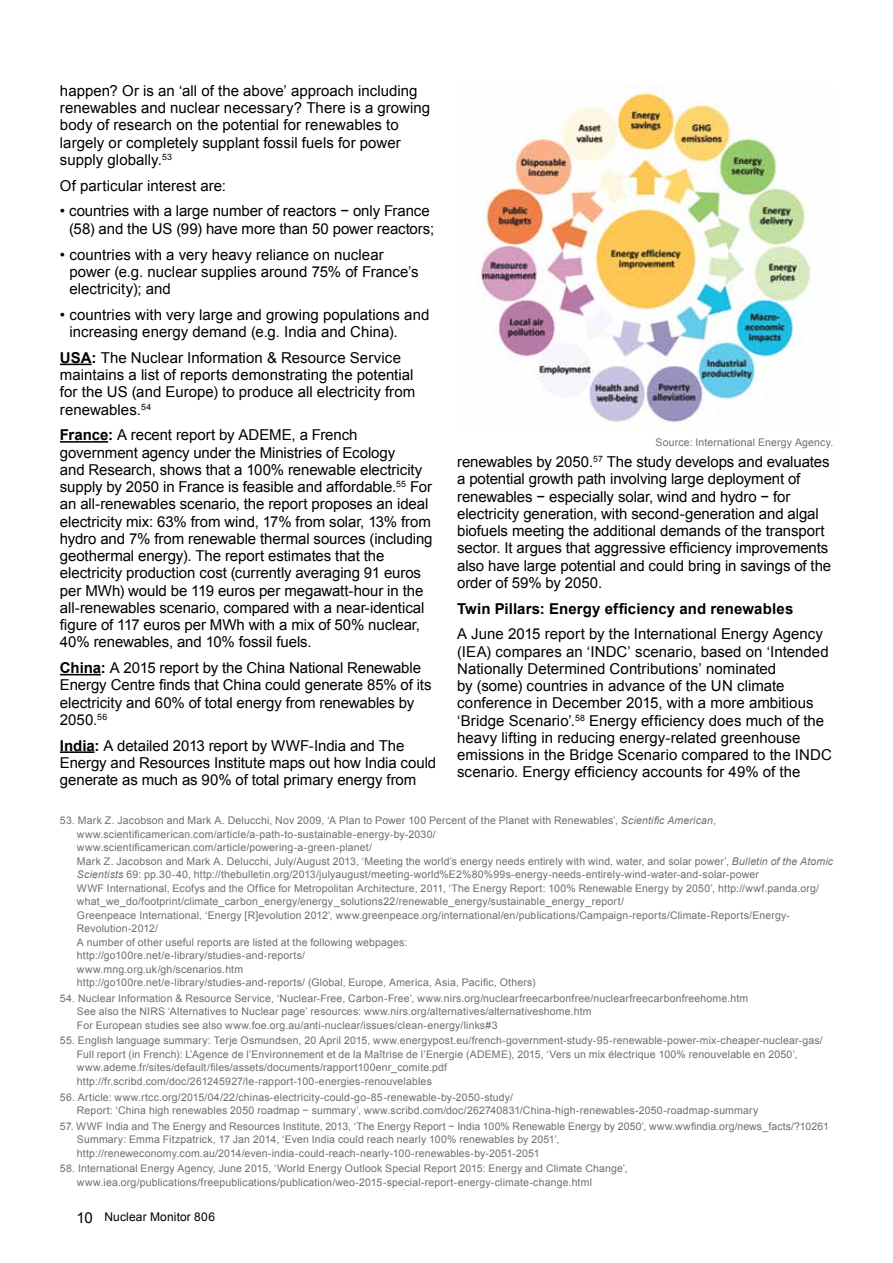
<style>
.page{position:relative;width:893px;height:1263px;background:#fff}
.page>*{position:absolute;margin:0;border:0;box-sizing:border-box;transform-origin:0 0}
.t1{font:15px/17.2px "Arial";letter-spacing:-.005em;color:#000}
.t2{font:700 15px "Arial";letter-spacing:.01em;color:#000}
.t3{font:12px "Arial";letter-spacing:.015em;color:#000}
.t4{font:10.5px/13.5px "Arial";letter-spacing:.015em;color:#6d6e71}
.s1{font-weight:700}
.s2{font-style:italic}
.s3{font-size:15px}
</style>
<div class="page">
<hr style="left:60px;top:364px;width:32px;height:1px;background:#000">
<hr style="left:60px;top:441px;width:48px;height:2px;background:#000">
<hr style="left:60px;top:674px;width:41px;height:1px;background:#000">
<hr style="left:60px;top:751px;width:35px;height:2px;background:#000">
<img style="left:475px;top:85px;width:336px;height:341px">
<h1 class="t1" style="left:60px;top:82px;width:372px">happen? Or is an ‘all of the above’ approach including renewables and nuclear necessary? There is a growing body of research on the potential for renewables to largely or completely supplant fossil fuels for power supply globally.<sup>53</sup></h1>
<h1 class="t1" style="left:60px;top:177px;width:167px">Of particular interest are:</h1>
<h1 class="t1" style="left:60px;top:203px;width:376px;text-align:right">• countries with a large number of reactors − only France (58) and the US (99) have more than 50 power reactors;</h1>
<h1 class="t1" style="left:69px;top:246px;width:351px;text-indent:-9px">• countries with a very heavy reliance on nuclear power (e.g. nuclear supplies around 75% of France’s electricity); and</h1>
<h1 class="t1" style="left:69px;top:306px;width:361px;text-indent:-9px">• countries with very large and growing populations and increasing energy demand (e.g. India and China).</h1>
<h1 class="t1" style="left:60px;top:349px;width:357px"><span class="s1">USA:</span> The Nuclear Information &amp; Resource Service maintains a list of reports demonstrating the potential for the US (and Europe) to produce all electricity from renewables.<sup>54</sup></h1>
<p class="t1" style="left:60px;top:427px;width:374px"><span class="s1">France:</span> A recent report by ADEME, a French government agency under the Ministries of Ecology<br>and Research, shows that a 100% renewable electricity supply by 2050 in France is feasible and affordable.<sup>55</sup> For an all-renewables scenario, the report proposes an ideal electricity mix: 63% from wind, 17% from solar, 13% from hydro and 7% from renewable thermal sources (including geothermal energy). The report estimates that the electricity production cost (currently averaging 91 euros per MWh) would be 119 euros per megawatt-hour in the all-renewables scenario, compared with a near-identical figure of 117 euros per MWh with a mix of 50% nuclear, 40% renewables, and 10% fossil fuels.</p>
<h1 class="t1" style="left:60px;top:659px;width:373px"><span class="s1">China:</span> A 2015 report by the China National Renewable Energy Centre finds that China could generate 85% of its electricity and 60% of total energy from renewables by 2050.<sup>56</sup></h1>
<h1 class="t1" style="left:60px;top:737px;width:378px"><span class="s1">India:</span> A detailed 2013 report by WWF-India and The<br>Energy and Resources Institute maps out how India could generate as much as 90% of total primary energy from</h1>
<p class="t4" style="left:655px;top:436px;width:179px">Source: International Energy Agency.</p>
<p class="t1" style="left:457px;top:453px;width:376px">renewables by 2050.<sup>57</sup> The study develops and evaluates a potential growth path involving large deployment of renewables − especially solar, wind and hydro − for electricity generation, with second-generation and algal biofuels meeting the additional demands of the transport sector. It argues that aggressive efficiency improvements also have large potential and could bring in savings of the order of 59% by 2050.</p>
<h1 class="t2" style="left:457px;top:598px;width:338px">Twin Pillars: Energy efficiency and renewables</h1>
<p class="t1" style="left:457px;top:625px;width:376px">A June 2015 report by the International Energy Agency (IEA) compares an ‘INDC’ scenario, based on ‘Intended Nationally Determined Contributions’ nominated<br>by (some) countries in advance of the UN climate conference in December 2015, with a more ambitious ‘Bridge Scenario’.<sup>58</sup> Energy efficiency does much of the heavy lifting in reducing energy-related greenhouse emissions in the Bridge Scenario compared to the INDC scenario. Energy efficiency accounts for 49% of the</p>
<p class="t4" style="left:77px;top:814px;width:758px;text-indent:-17px">53. Mark Z. Jacobson and Mark A. Delucchi, Nov 2009, ‘A Plan to Power 100 Percent of the Planet with Renewables’, <span class="s2">Scientific American</span>, www.scientificamerican.com/article/a-path-to-sustainable-energy-by-2030/<br>www.scientificamerican.com/article/powering-a-green-planet/<br>Mark Z. Jacobson and Mark A. Delucchi, July/August 2013, ‘Meeting the world’s energy needs entirely with wind, water, and solar power’, <span class="s2">Bulletin of the Atomic Scientists</span> 69: pp.30-40, http://thebulletin.org/2013/julyaugust/meeting-world%E2%80%99s-energy-needs-entirely-wind-water-and-solar-power<br>WWF International, Ecofys and the Office for Metropolitan Architecture, 2011, ‘The Energy Report: 100% Renewable Energy by 2050’, http://wwf.panda.org/ what_we_do/footprint/climate_carbon_energy/energy_solutions22/renewable_energy/sustainable_energy_report/<br>Greenpeace International, ‘Energy [R]evolution 2012’, www.greenpeace.org/international/en/publications/Campaign-reports/Climate-Reports/Energy-Revolution-2012/<br>A number of other useful reports are listed at the following webpages:<br>http://go100re.net/e-library/studies-and-reports/<br>www.mng.org.uk/gh/scenarios.htm<br>http://go100re.net/e-library/studies-and-reports/ (Global, Europe, America, Asia, Pacific, Others)</p>
<p class="t4" style="left:77px;top:991px;width:673px;text-indent:-17px">54. Nuclear Information &amp; Resource Service, ‘Nuclear-Free, Carbon-Free’, www.nirs.org/nuclearfreecarbonfree/nuclearfreecarbonfreehome.htm<br>See also the NIRS ‘Alternatives to Nuclear page’ resources: www.nirs.org/alternatives/alternativeshome.htm<br>For European studies see also www.foe.org.au/anti-nuclear/issues/clean-energy/links#3</p>
<p class="t4" style="left:77px;top:1034px;width:747px;text-indent:-17px">55. English language summary: Terje Osmundsen, 20 April 2015, www.energypost.eu/french-government-study-95-renewable-power-mix-cheaper-nuclear-gas/ Full report (in French): L’Agence de l’Environnement et de la Maîtrise de l’Energie (ADEME), 2015, ‘Vers un mix électrique 100% renouvelable en 2050’, www.ademe.fr/sites/default/files/assets/documents/rapport100enr_comite.pdf<br>http://fr.scribd.com/doc/261245927/le-rapport-100-energies-renouvelables</p>
<p class="t4" style="left:77px;top:1090px;width:683px;text-indent:-17px">56. Article: www.rtcc.org/2015/04/22/chinas-electricity-could-go-85-renewable-by-2050-study/<br>Report: ‘China high renewables 2050 roadmap − summary’, www.scribd.com/doc/262740831/China-high-renewables-2050-roadmap-summary</p>
<p class="t4" style="left:77px;top:1119px;width:753px;text-indent:-17px">57. WWF India and The Energy and Resources Institute, 2013, ‘The Energy Report − India 100% Renewable Energy by 2050’, www.wwfindia.org/news_facts/?10261<br>Summary: Emma Fitzpatrick, 17 Jan 2014, ‘Even India could reach nearly 100% renewables by 2051’, http://reneweconomy.com.au/2014/even-india-could-reach-nearly-100-renewables-by-2051-2051</p>
<p class="t4" style="left:77px;top:1162px;width:552px;text-indent:-17px">58. International Energy Agency, June 2015, ‘World Energy Outlook Special Report 2015: Energy and Climate Change’, www.iea.org/publications/freepublications/publication/weo-2015-special-report-energy-climate-change.html</p>
<p class="t3" style="left:77px;top:1208px;width:140px"><span class="s3">10</span> Nuclear Monitor 806</p>
</div>
